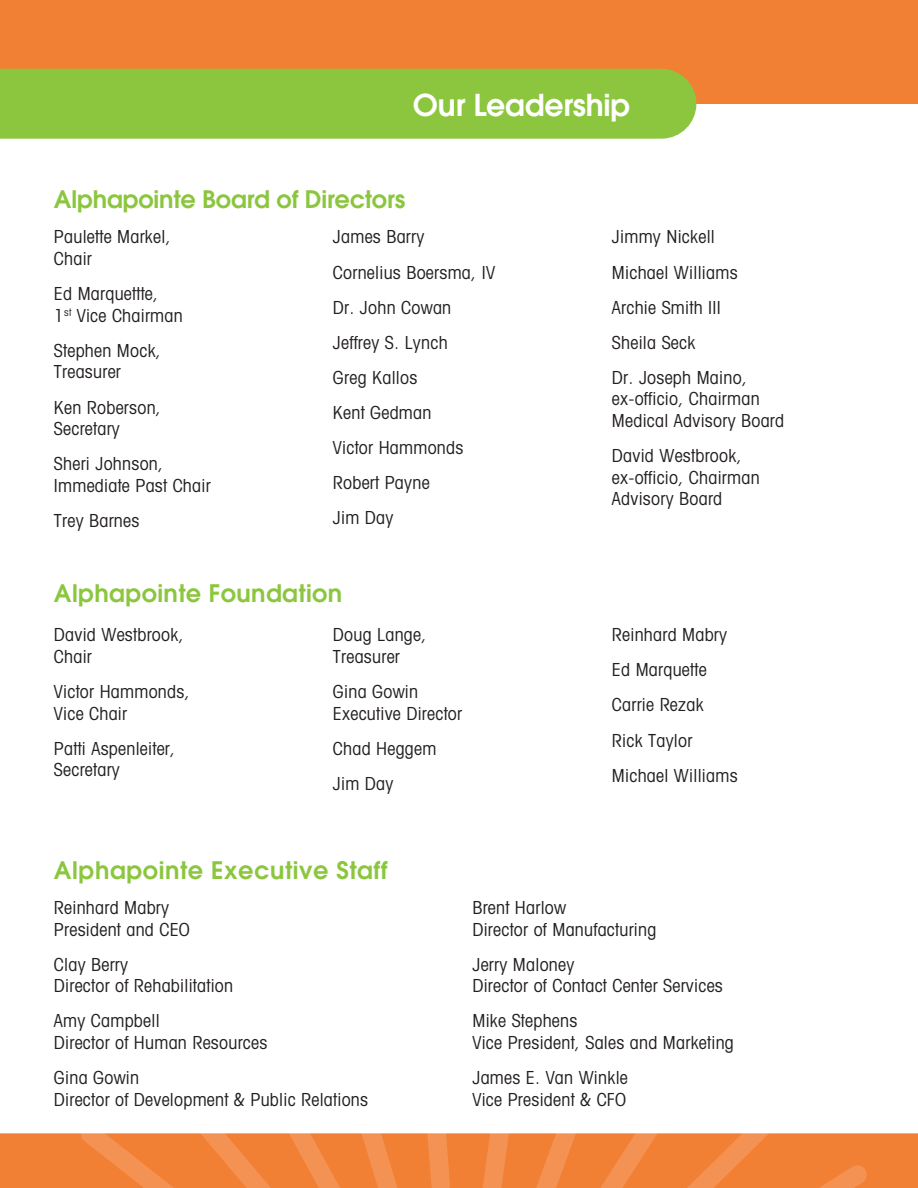
<style>
.page{position:relative;width:918px;height:1188px;background:#fff}
.page>*{position:absolute;margin:0;border:0;box-sizing:border-box;transform-origin:0 0}
.t1{font:600 30px "Avant Garde";letter-spacing:-.005em;color:#fff}
.t2{font:600 24px "Avant Garde";letter-spacing:.015em;color:#8bc63e}
.t3{font:600 24px "Avant Garde";letter-spacing:-.005em;color:#8bc63e}
.t4{font:condensed 18px/21.6px "Avant Garde";letter-spacing:.015em;color:#231f20}
</style>
<div class="page">
<div style="left:0;top:0;width:918px;height:104px;background:#f28034"></div>
<div style="left:0;top:69px;width:696px;height:70px;background:#8bc63e"></div>
<div style="left:0;top:1133px;width:918px;height:55px;background:#f28034"></div>
<svg style="left:413px;top:1133px;width:37px;height:55px;background:#f28944"></svg>
<svg style="left:81px;top:1133px;width:318px;height:55px;background:#f2863e"></svg>
<svg style="left:483px;top:1133px;width:384px;height:55px;background:#f2853c"></svg>
<h1 class="t1" style="left:413px;top:85px;width:219px">Our Leadership</h1>
<h2 class="t3" style="left:54px;top:184px;width:353px">Alphapointe Board of Directors</h2>
<p class="t4" style="left:54px;top:226px;width:118px">Paulette Markel,<br>Chair</p>
<p class="t4" style="left:54px;top:282px;width:130px">Ed Marquettte,<br>1<sup>st</sup> Vice Chairman</p>
<p class="t4" style="left:54px;top:339px;width:108px">Stephen Mock,<br>Treasurer</p>
<p class="t4" style="left:54px;top:396px;width:109px">Ken Roberson,<br>Secretary</p>
<p class="t4" style="left:54px;top:453px;width:158px">Sheri Johnson,<br>Immediate Past Chair</p>
<p class="t4" style="left:54px;top:509px;width:87px">Trey Barnes</p>
<p class="t4" style="left:333px;top:219px;width:164px;line-height:35.1px">James Barry<br>Cornelius Boersma, IV<br>Dr. John Cowan<br>Jeffrey S. Lynch<br>Greg Kallos<br>Kent Gedman<br>Victor Hammonds<br>Robert Payne<br>Jim Day</p>
<p class="t4" style="left:612px;top:219px;width:137px;line-height:35.1px">Jimmy Nickell<br>Michael Williams<br>Archie Smith III<br>Sheila Seck<br>Dr. Joseph Maino,</p>
<p class="t4" style="left:612px;top:388px;width:174px">ex-officio, Chairman<br>Medical Advisory Board</p>
<p class="t4" style="left:612px;top:444px;width:149px">David Westbrook, ex-officio, Chairman<br>Advisory Board</p>
<h2 class="t2" style="left:54px;top:578px;width:290px">Alphapointe Foundation</h2>
<p class="t4" style="left:54px;top:624px;width:131px">David Westbrook,<br>Chair</p>
<p class="t4" style="left:54px;top:680px;width:137px">Victor Hammonds,<br>Vice Chair</p>
<p class="t4" style="left:54px;top:737px;width:123px">Patti Aspenleiter,<br>Secretary</p>
<p class="t4" style="left:333px;top:624px;width:95px">Doug Lange,<br>Treasurer</p>
<p class="t4" style="left:333px;top:680px;width:131px">Gina Gowin<br>Executive Director</p>
<p class="t4" style="left:333px;top:730px;width:105px;line-height:35.1px">Chad Heggem<br>Jim Day</p>
<p class="t4" style="left:612px;top:617px;width:127px;line-height:35.1px">Reinhard Mabry<br>Ed Marquette<br>Carrie Rezak<br>Rick Taylor<br>Michael Williams</p>
<h2 class="t2" style="left:54px;top:854px;width:335px">Alphapointe Executive Staff</h2>
<p class="t4" style="left:54px;top:896px;width:138px">Reinhard Mabry<br>President and CEO</p>
<p class="t4" style="left:54px;top:953px;width:181px">Clay Berry<br>Director of Rehabilitation</p>
<p class="t4" style="left:54px;top:1010px;width:215px">Amy Campbell<br>Director of Human Resources</p>
<p class="t4" style="left:54px;top:1066px;width:316px">Gina Gowin<br>Director of Development &amp; Public Relations</p>
<p class="t4" style="left:472px;top:896px;width:186px">Brent Harlow<br>Director of Manufacturing</p>
<p class="t4" style="left:472px;top:953px;width:252px">Jerry Maloney<br>Director of Contact Center Services</p>
<p class="t4" style="left:472px;top:1010px;width:263px">Mike Stephens<br>Vice President, Sales and Marketing</p>
<p class="t4" style="left:472px;top:1066px;width:157px">James E. Van Winkle<br>Vice President &amp; CFO</p>
</div>
